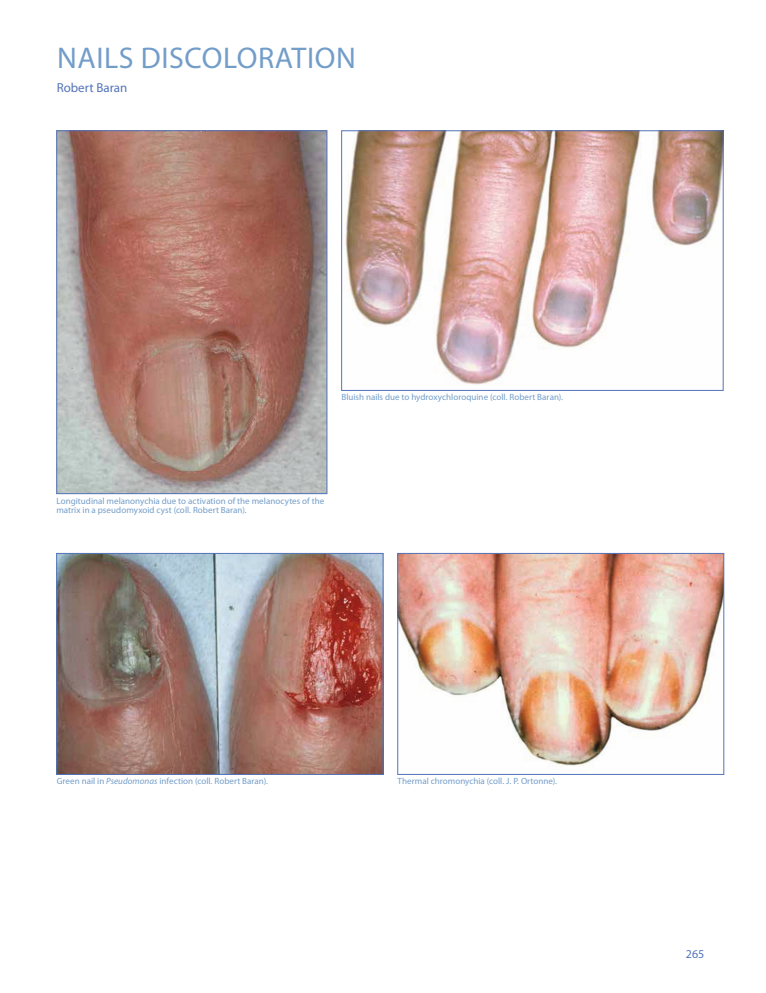
<style>
.page{position:relative;width:766px;height:993px;background:#fff}
.page>*{position:absolute;margin:0;border:0;box-sizing:border-box;transform-origin:0 0}
.t1{font:30px "Hvcfsx Hrngbv Drwnmx Crrtbk Svxbvd Hsfjgy Myriad Pro";letter-spacing:.02em;color:#739dc9}
.t2{font:13px "Hvcfsx Hrngbv Drwnmx Crrtbk Svxbvd Hsfjgy Myriad Pro";color:#5374ba}
.t3{font:12px "Hvcfsx Hrngbv Drwnmx Crrtbk Svxbvd Hsfjgy Myriad Pro";color:#5374ba}
.t4{font:9px/9px "Hvcfsx Hrngbv Drwnmx Crrtbk Svxbvd Hsfjgy Myriad Pro";color:#739dc9}
.s1{font-family:"Hcjgcp Mcpdyb Yjnfgp Rknwjl Yxrsfx Nwrdtx Myriad Pro";font-style:italic}
</style>
<div class="page">
<img style="left:399px;top:555px;width:322px;height:212px">
<div style="left:397px;top:553px;width:326px;height:221px;border:1px solid #5374ba"></div>
<img style="left:58px;top:555px;width:323px;height:217px">
<div style="left:56px;top:553px;width:327px;height:221px;border:1px solid #5374ba"></div>
<img style="left:58px;top:132px;width:267px;height:359px">
<div style="left:56px;top:130px;width:271px;height:363px;border:1px solid #5374ba"></div>
<img style="left:345px;top:132px;width:376px;height:253px">
<div style="left:341px;top:130px;width:382px;height:260px;border:1px solid #5374ba"></div>
<h1 class="t1" style="left:57px;top:46px;width:300px">NAILS DISCOLORATION</h1>
<h2 class="t2" style="left:57px;top:83px;width:72px">Robert Baran</h2>
<p class="t4" style="left:341px;top:393px;width:223px">Bluish nails due to hydroxychloroquine (coll. Robert Baran).</p>
<p class="t4" style="left:56px;top:496px;width:269px">Longitudinal melanonychia due to activation of the melanocytes of the matrix in a pseudomyxoid cyst (coll. Robert Baran).</p>
<p class="t4" style="left:57px;top:777px;width:213px">Green nail in <span class="s1">Pseudomonas</span> infection (coll. Robert Baran).</p>
<p class="t4" style="left:397px;top:777px;width:161px">Thermal chromonychia (coll. J. P. Ortonne).</p>
<h3 class="t3" style="left:685px;top:948px;width:20px">265</h3>
</div>
